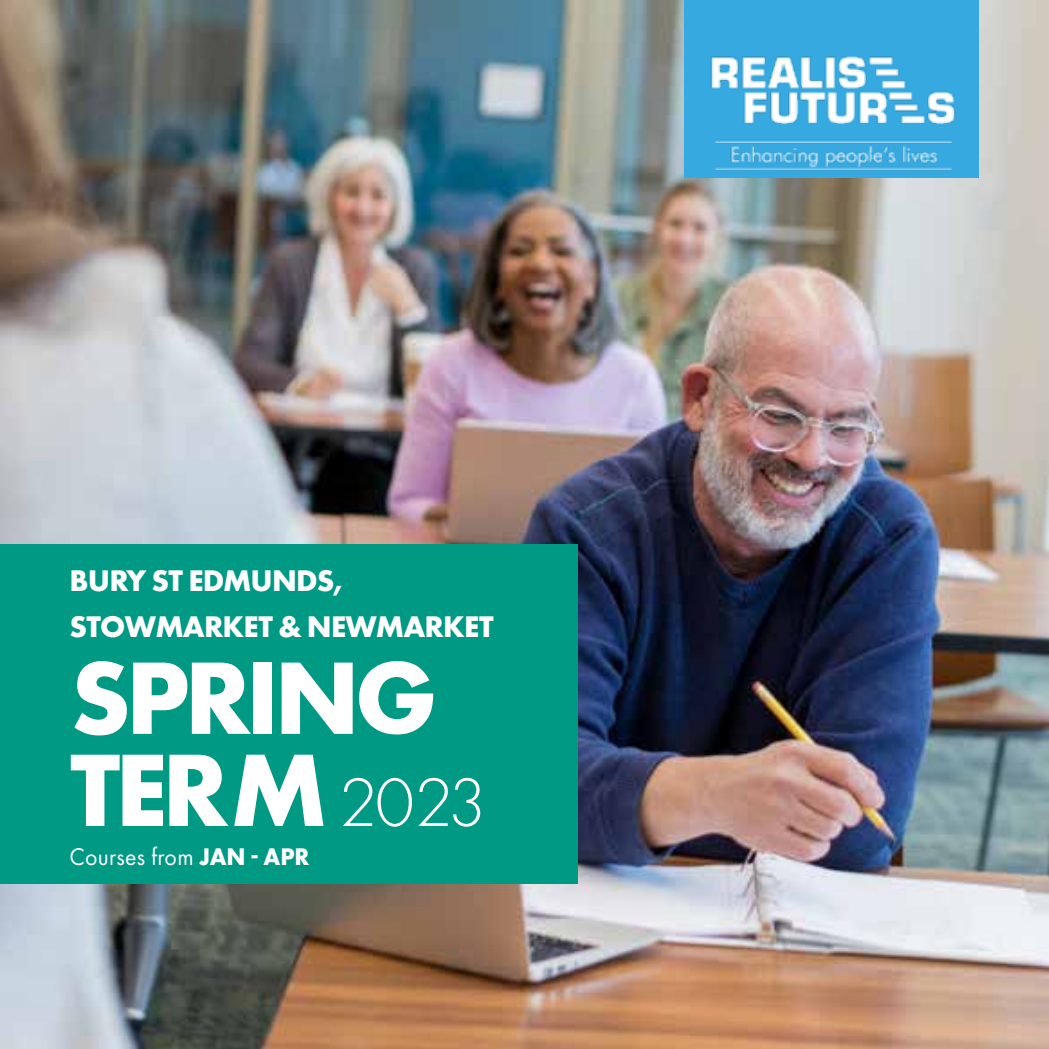
<style>
.page{position:relative;width:1049px;height:1049px;background:#fff}
.page>*{position:absolute;margin:0;border:0;box-sizing:border-box;transform-origin:0 0}
.t1{font:700 106.75px/92px "Futura PT";letter-spacing:-.05em;color:#fff}
.t2{font:700 31px/46.5px "Futura PT";letter-spacing:-.025em;color:#fff}
.t3{font:25px "Futura PT";letter-spacing:.01em;color:#fff;scale:.95 1}
.s1{font-weight:300;font-size:71.25px}
.s2{font-weight:700}
</style>
<div class="page">
<img style="left:0;top:0;width:1049px;height:1049px">
<div style="left:0;top:544px;width:578px;height:340px;background:#009984"></div>
<div style="left:684px;top:0;width:294px;height:177px;background:#36a9e1"></div>
<img style="left:710px;top:12px;width:269px;height:159px">
<p class="t2" style="left:70px;top:556px;width:426px">BURY ST EDMUNDS,<br>STOWMARKET &amp; NEWMARKET</p>
<h1 class="t1" style="left:70px;top:649px;width:418px">SPRING<br>TERM <span class="s1">2023</span></h1>
<p class="t3" style="left:69px;top:842px;width:254px">Courses from <span class="s2">JAN - APR</span></p>
</div>
